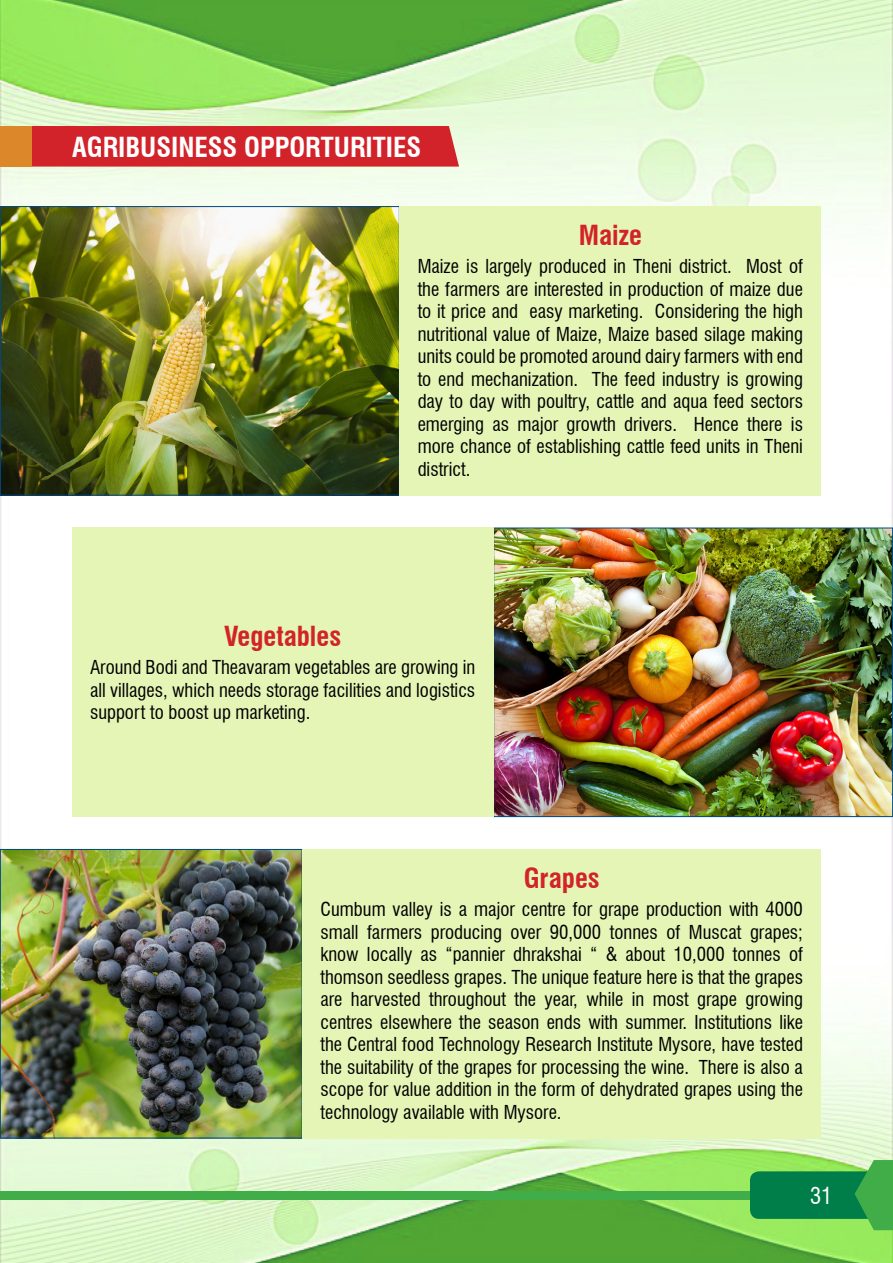
<style>
.page{position:relative;width:893px;height:1263px;background:#fff}
.page>*{position:absolute;margin:0;border:0;box-sizing:border-box;transform-origin:0 0}
.t1{font:700 condensed 27px "Swiss 721 BT";color:#fff}
.t2{font:700 condensed 27px "Swiss 721 BT";color:#d2232a}
.t3{font:condensed 22.5px "Swiss 721 BT";color:#fff}
.t4{font:condensed 18.75px/22.5px "Swiss 721 BT";color:#000;text-align:justify}
</style>
<div class="page">
<img style="left:0;top:0;width:893px;height:1263px">
<div style="left:0;top:1191px;width:893px;height:8px;background:#41ad49"></div>
<svg style="left:750px;top:1160px;width:143px;height:70px;background:#38a550"></svg>
<div style="left:32px;top:126px;width:427px;height:41px;background:#d2232a"></div>
<div style="left:0;top:126px;width:32px;height:41px;background:#dc8729"></div>
<img style="left:2px;top:208px;width:396px;height:285px">
<div style="left:0;top:206px;width:400px;height:289px;border:1px solid #004887"></div>
<img style="left:2px;top:851px;width:298px;height:285px">
<div style="left:0;top:849px;width:302px;height:289px;border:1px solid #004887"></div>
<img style="left:495px;top:530px;width:396px;height:285px">
<div style="left:493px;top:528px;width:400px;height:289px;border:1px solid #004887"></div>
<div style="left:400px;top:206px;width:421px;height:289px;background:#e4f5b6"></div>
<div style="left:302px;top:849px;width:519px;height:289px;background:#e4f5b6"></div>
<div style="left:72px;top:528px;width:421px;height:289px;background:#e4f5b6"></div>
<h1 class="t1" style="left:72px;top:131px;width:30px">AGRIBUSINESS</h1>
<h1 class="t1" style="left:244px;top:131px;width:31px">OPPORTURITIES</h1>
<h1 class="t2" style="left:579px;top:219px;width:65px">MAIZE</h1>
<p class="t4" style="left:418px;top:255px;width:387px">Maize is largely produced in Theni district. Most of the farmers are interested in production of maize due to it price and easy marketing. Considering the high nutritional value of Maize, Maize based silage making units could be promoted around dairy farmers with end to end mechanization. The feed industry is growing day to day with poultry, cattle and aqua feed sectors emerging as major growth drivers. Hence there is more chance of establishing cattle feed units in Theni district.</p>
<h1 class="t2" style="left:224px;top:620px;width:119px">VEGETABLES</h1>
<p class="t4" style="left:90px;top:656px;width:387px">Around Bodi and Theavaram vegetables are growing in all villages, which needs storage facilities and logistics support to boost up marketing.</p>
<h1 class="t2" style="left:524px;top:861px;width:77px">GRAPES</h1>
<p class="t4" style="left:320px;top:898px;width:484px">Cumbum valley is a major centre for grape production with 4000 small farmers producing over 90,000 tonnes of Muscat grapes; know locally as “pannier dhrakshai “ &amp; about 10,000 tonnes of thomson seedless grapes. The unique feature here is that the grapes are harvested throughout the year, while in most grape growing centres elsewhere the season ends with summer. Institutions like the Central food Technology Research Institute Mysore, have tested the suitability of the grapes for processing the wine. There is also a scope for value addition in the form of dehydrated grapes using the technology available with Mysore.</p>
<p class="t3" style="left:810px;top:1182px;width:24px">31</p>
</div>
